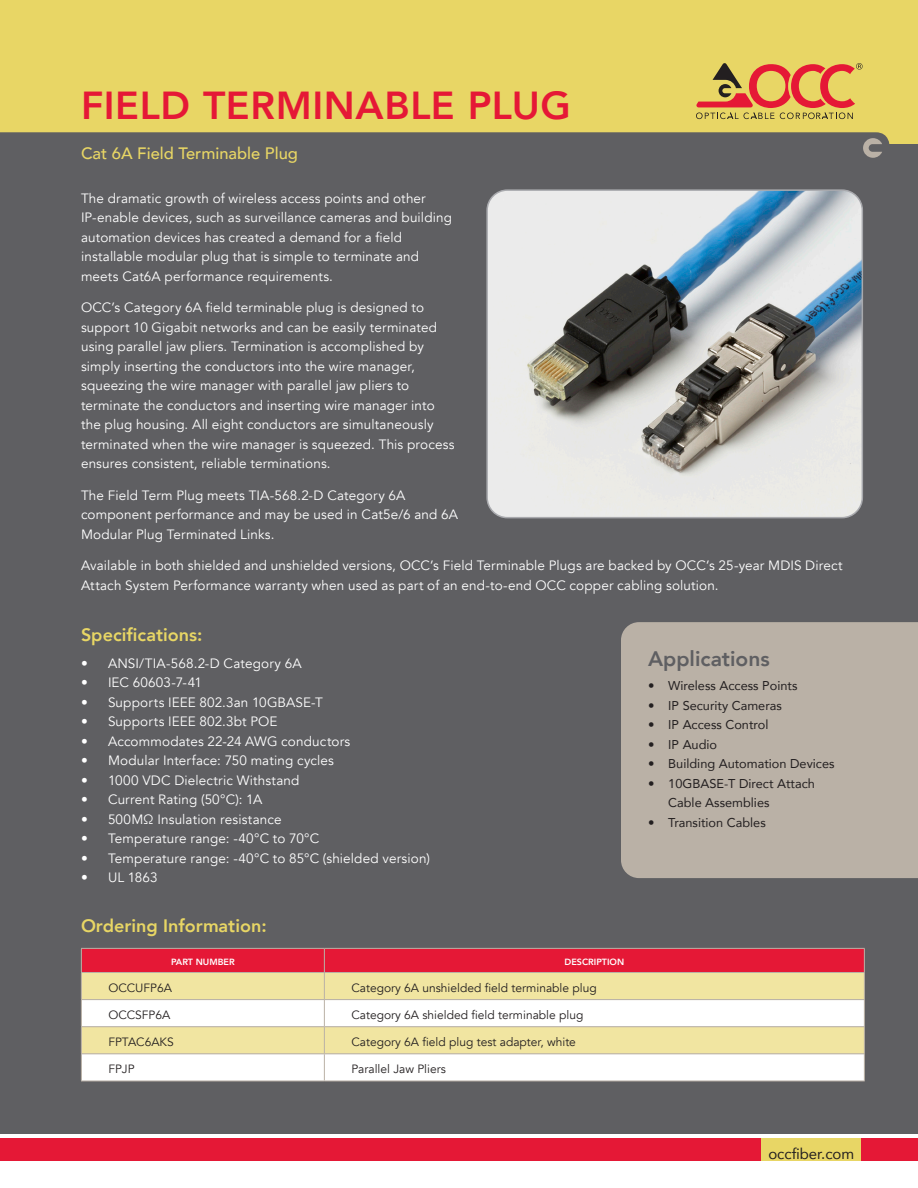
<style>
.page{position:relative;width:918px;height:1188px;background:#fff}
.page>*{position:absolute;margin:0;border:0;box-sizing:border-box;transform-origin:0 0}
.t1{font:800 39px "Avenir";letter-spacing:.015em;color:#e51836}
.Gray_header{font:800 21px "Avenir";color:#5f5f62}
.t2{font:800 18px "Avenir";color:#e8d665}
.t3{font:500 16.5px "Avenir";color:#e8d665}
.t4{font:15px "Avenir";color:#231f20}
.t5{font:13.5px/19.5px "Avenir";letter-spacing:.01em;color:#fff}
.body-1st_bullets{font:12.75px/19.5px "Avenir";color:#231f20}
.table-body_centered{font:12px "Avenir";color:#231f20}
.table-body_left{font:12px "Avenir";color:#231f20}
.table-red_header_cen{font:800 9px "Avenir";color:#fff}
</style>
<div class="page">
<div style="left:0;top:0;width:918px;height:221px;background:#e8d665"></div>
<div style="left:0;top:148px;width:918px;height:986px;background:#5f5f62"></div>
<div style="left:0;top:1139px;width:918px;height:22px;background:#e51836"></div>
<div style="left:0;top:132px;width:890px;height:26px;background:#5f5f62"></div>
<div style="left:886px;top:144px;width:32px;height:8px;background:#5f5f62"></div>
<div style="left:761px;top:1139px;width:100px;height:22px;background:#e8d665"></div>
<svg style="left:696px;top:63px;width:167px;height:56px"></svg>
<div style="left:621px;top:622px;width:297px;height:256px;background:#bab1a6"></div>
<img style="left:489px;top:192px;width:373px;height:326px">
<div style="left:486px;top:189px;width:377px;height:329px;border:2px solid #a8a9ad;border-radius:20px"></div>
<hr style="left:81px;top:1081px;width:243px;height:1px;background:#bab1a6">
<hr style="left:324px;top:1081px;width:541px;height:1px;background:#bab1a6">
<svg style="left:81px;top:948px;width:784px;height:133px"></svg>
<p class="t1" style="left:81px;top:75px;width:491px">FIELD TERMINABLE PLUG</p>
<p class="t3" style="left:81px;top:139px;width:218px">Cat 6A Field Terminable Plug</p>
<p class="t5" style="left:81px;top:188px;width:372px">The dramatic growth of wireless access points and other IP-enable devices, such as surveillance cameras and building automation devices has created a demand for a field installable modular plug that is simple to terminate and meets Cat6A performance requirements.</p>
<p class="t5" style="left:81px;top:298px;width:375px">OCC’s Category 6A field terminable plug is designed to support 10 Gigabit networks and can be easily terminated using parallel jaw pliers. Termination is accomplished by simply inserting the conductors into the wire manager, squeezing the wire manager with parallel jaw pliers to terminate the conductors and inserting wire manager into the plug housing. All eight conductors are simultaneously terminated when the wire manager is squeezed. This process ensures consistent, reliable terminations.</p>
<p class="t5" style="left:81px;top:485px;width:379px">The Field Term Plug meets TIA-568.2-D Category 6A component performance and may be used in Cat5e/6 and 6A<br>Modular Plug Terminated Links.</p>
<p class="t5" style="left:81px;top:556px;width:763px">Available in both shielded and unshielded versions, OCC’s Field Terminable Plugs are backed by OCC’s 25-year MDIS Direct<br>Attach System Performance warranty when used as part of an end-to-end OCC copper cabling solution.</p>
<p class="t2" style="left:81px;top:620px;width:123px">Specifications:</p>
<p class="t5" style="left:81px;top:653px;width:222px">• ANSI/TIA-568.2-D Category 6A</p>
<p class="t5" style="left:81px;top:673px;width:122px">• IEC 60603-7-41</p>
<p class="t5" style="left:81px;top:692px;width:243px">• Supports IEEE 802.3an 10GBASE-T</p>
<p class="t5" style="left:81px;top:712px;width:198px">• Supports IEEE 802.3bt POE</p>
<p class="t5" style="left:81px;top:731px;width:271px">• Accommodates 22-24 AWG conductors</p>
<p class="t5" style="left:81px;top:751px;width:255px">• Modular Interface: 750 mating cycles</p>
<p class="t5" style="left:81px;top:770px;width:220px">• 1000 VDC Dielectric Withstand</p>
<p class="t5" style="left:81px;top:790px;width:183px">• Current Rating (50°C): 1A</p>
<p class="t5" style="left:81px;top:809px;width:202px">• 500MΩ Insulation resistance</p>
<p class="t5" style="left:81px;top:829px;width:240px">• Temperature range: -40°C to 70°C</p>
<p class="t5" style="left:81px;top:848px;width:350px">• Temperature range: -40°C to 85°C (shielded version)</p>
<p class="t5" style="left:81px;top:868px;width:78px">• UL 1863</p>
<p class="Gray_header" style="left:648px;top:642px;width:123px">Applications</p>
<p class="body-1st_bullets" style="left:648px;top:675px;width:151px">• Wireless Access Points</p>
<p class="body-1st_bullets" style="left:648px;top:695px;width:135px">• IP Security Cameras</p>
<p class="body-1st_bullets" style="left:648px;top:714px;width:122px">• IP Access Control</p>
<p class="body-1st_bullets" style="left:648px;top:734px;width:71px">• IP Audio</p>
<p class="body-1st_bullets" style="left:648px;top:753px;width:188px">• Building Automation Devices</p>
<p class="body-1st_bullets" style="left:668px;top:773px;width:148px;text-indent:-20px">• 10GBASE-T Direct Attach<br>Cable Assemblies</p>
<p class="body-1st_bullets" style="left:648px;top:812px;width:119px">• Transition Cables</p>
<p class="t2" style="left:81px;top:911px;width:187px">Ordering Information:</p>
<p class="table-red_header_cen" style="left:171px;top:955px;width:65px">PART NUMBER</p>
<p class="table-red_header_cen" style="left:565px;top:955px;width:61px">DESCRIPTION</p>
<p class="table-body_left" style="left:108px;top:981px;width:65px">OCCUFP6A</p>
<p class="table-body_centered" style="left:351px;top:981px;width:247px">Category 6A unshielded field terminable plug</p>
<p class="table-body_left" style="left:108px;top:1008px;width:64px">OCCSFP6A</p>
<p class="table-body_centered" style="left:351px;top:1008px;width:233px">Category 6A shielded field terminable plug</p>
<p class="table-body_left" style="left:108px;top:1035px;width:67px">FPTAC6AKS</p>
<p class="table-body_centered" style="left:351px;top:1035px;width:226px">Category 6A field plug test adapter, white</p>
<p class="table-body_left" style="left:108px;top:1062px;width:28px">FPJP</p>
<p class="table-body_centered" style="left:351px;top:1062px;width:96px">Parallel Jaw Pliers</p>
<p class="t4" style="left:768px;top:1141px;width:87px">occfiber.com</p>
</div>
